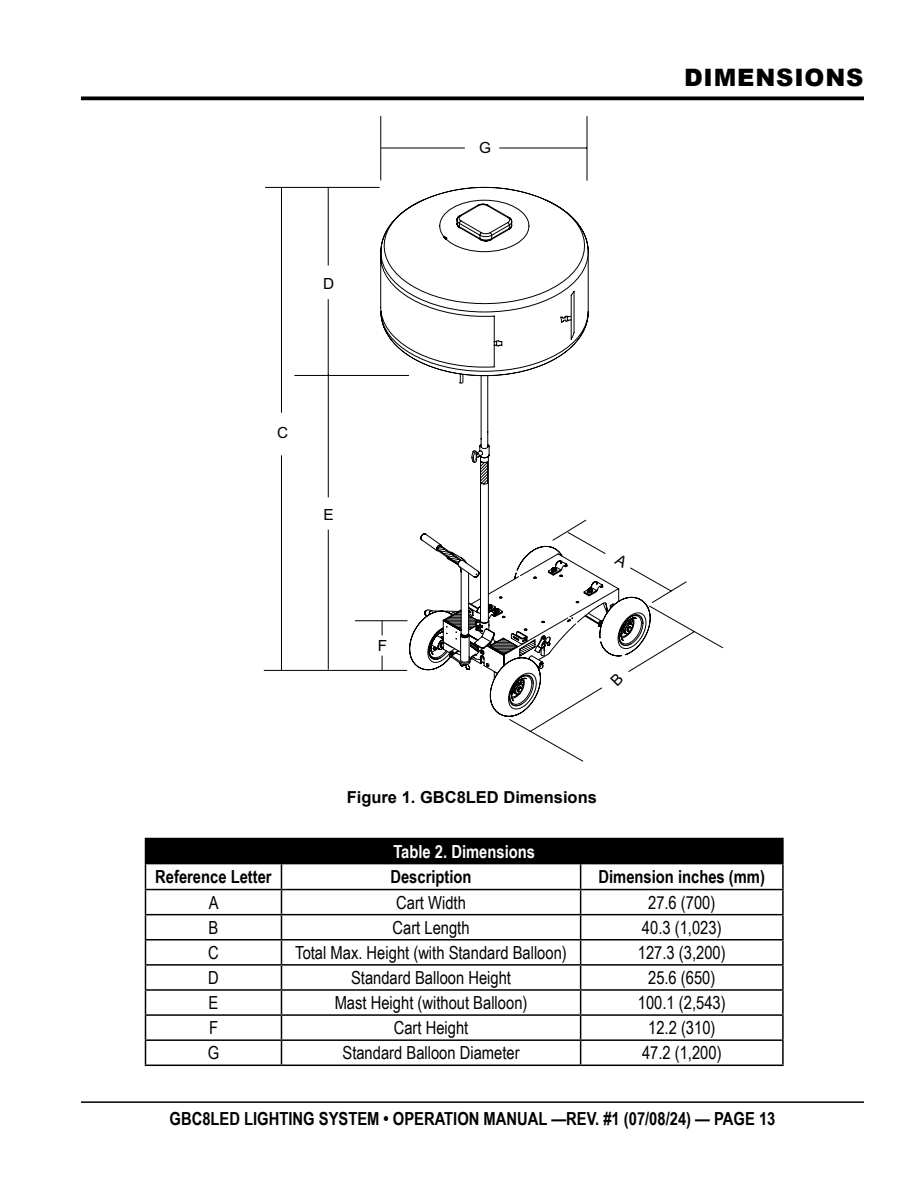
<style>
.page{position:relative;width:918px;height:1188px;background:#fff}
.page>*{position:absolute;margin:0;border:0;box-sizing:border-box;transform-origin:0 0}
.t1{font:900 24px "Arial";letter-spacing:.035em;color:#000}
.t2{font:18px "Arial Narrow";color:#000}
.t3{font:700 18px "Arial Narrow";color:#000}
.t4{font:700 18px "Arial Narrow";color:#fff}
.t5{font:700 16.5px "Arial";color:#000}
.t6{font:15.3px "Arial";color:#000}
</style>
<div class="page">
<hr style="left:81px;top:1101px;width:783px;height:2px;background:#000">
<svg style="left:81px;top:96px;width:783px;height:4px;fill:#000"></svg>
<svg style="left:263px;top:116px;width:461px;height:646px"></svg>
<svg style="left:382px;top:621px;width:1px;height:14px"></svg>
<svg style="left:382px;top:656px;width:1px;height:14px"></svg>
<svg style="left:371px;top:187px;width:227px;height:196px"></svg>
<div style="left:146px;top:838px;width:637px;height:26px;background:#000"></div>
<svg style="left:146px;top:864px;width:636px;height:201px"></svg>
<hr style="left:145px;top:838px;width:136px;height:1px;background:#000">
<hr style="left:581px;top:838px;width:203px;height:1px;background:#000">
<hr style="left:782px;top:839px;width:2px;height:24px;background:#000">
<hr style="left:581px;top:863px;width:203px;height:1px;background:#000">
<hr style="left:782px;top:864px;width:2px;height:25px;background:#000">
<hr style="left:145px;top:889px;width:136px;height:1px;background:#000">
<hr style="left:281px;top:889px;width:300px;height:1px;background:#000">
<hr style="left:581px;top:889px;width:203px;height:1px;background:#000">
<hr style="left:782px;top:890px;width:2px;height:24px;background:#000">
<hr style="left:145px;top:914px;width:136px;height:1px;background:#000">
<hr style="left:281px;top:914px;width:300px;height:1px;background:#000">
<hr style="left:581px;top:914px;width:203px;height:1px;background:#000">
<hr style="left:782px;top:915px;width:2px;height:24px;background:#000">
<hr style="left:145px;top:939px;width:136px;height:2px;background:#000">
<hr style="left:281px;top:939px;width:300px;height:2px;background:#000">
<hr style="left:581px;top:939px;width:203px;height:2px;background:#000">
<hr style="left:782px;top:941px;width:2px;height:23px;background:#000">
<hr style="left:145px;top:964px;width:136px;height:2px;background:#000">
<hr style="left:281px;top:964px;width:300px;height:2px;background:#000">
<hr style="left:581px;top:964px;width:203px;height:2px;background:#000">
<hr style="left:782px;top:966px;width:2px;height:23px;background:#000">
<hr style="left:145px;top:989px;width:136px;height:2px;background:#000">
<hr style="left:281px;top:989px;width:300px;height:2px;background:#000">
<hr style="left:581px;top:989px;width:203px;height:2px;background:#000">
<hr style="left:782px;top:991px;width:2px;height:23px;background:#000">
<hr style="left:145px;top:1014px;width:136px;height:2px;background:#000">
<hr style="left:281px;top:1014px;width:300px;height:2px;background:#000">
<hr style="left:581px;top:1014px;width:203px;height:2px;background:#000">
<hr style="left:782px;top:1016px;width:2px;height:23px;background:#000">
<hr style="left:145px;top:1039px;width:136px;height:2px;background:#000">
<svg style="left:145px;top:839px;width:1px;height:226px"></svg>
<hr style="left:281px;top:1039px;width:300px;height:2px;background:#000">
<svg style="left:281px;top:864px;width:1px;height:201px"></svg>
<hr style="left:581px;top:1039px;width:203px;height:2px;background:#000">
<svg style="left:580px;top:864px;width:1px;height:201px"></svg>
<hr style="left:782px;top:1041px;width:2px;height:24px;background:#000">
<hr style="left:145px;top:1065px;width:136px;height:1px;background:#000">
<hr style="left:281px;top:1065px;width:300px;height:1px;background:#000">
<hr style="left:581px;top:1065px;width:203px;height:1px;background:#000">
<svg style="left:409px;top:444px;width:242px;height:270px"></svg>
<p class="t6" style="left:323px;top:278px;width:13px">D</p>
<p class="t6" style="left:277px;top:427px;width:13px">C</p>
<p class="t6" style="left:324px;top:509px;width:12px">E</p>
<p class="t6" style="left:378px;top:639px;width:11px">F</p>
<p class="t6" style="left:479px;top:142px;width:13px">G</p>
<p class="t5" style="left:347px;top:785px;width:252px">Figure 1. GBC8LED Dimensions</p>
<p class="t4" style="left:393px;top:838px;width:143px">Table 2. Dimensions</p>
<h1 class="t1" style="left:684px;top:60px;width:181px">DIMENSIONS</h1>
<p class="t3" style="left:155px;top:863px;width:118px">Reference Letter</p>
<p class="t3" style="left:390px;top:863px;width:83px">Description</p>
<p class="t3" style="left:599px;top:863px;width:168px">Dimension inches (mm)</p>
<p class="t2" style="left:209px;top:889px;width:11px">A</p>
<p class="t2" style="left:396px;top:889px;width:71px">Cart Width</p>
<p class="t2" style="left:648px;top:889px;width:69px">27.6 (700)</p>
<p class="t2" style="left:209px;top:914px;width:11px">B</p>
<p class="t2" style="left:393px;top:914px;width:79px">Cart Length</p>
<p class="t2" style="left:642px;top:914px;width:81px">40.3 (1,023)</p>
<p class="t2" style="left:208px;top:939px;width:12px">C</p>
<p class="t2" style="left:295px;top:939px;width:273px">Total Max. Height (with Standard Balloon)</p>
<p class="t2" style="left:638px;top:939px;width:89px">127.3 (3,200)</p>
<p class="t2" style="left:208px;top:964px;width:12px">D</p>
<p class="t2" style="left:351px;top:964px;width:162px">Standard Balloon Height</p>
<p class="t2" style="left:648px;top:964px;width:69px">25.6 (650)</p>
<p class="t2" style="left:209px;top:990px;width:11px">E</p>
<p class="t2" style="left:335px;top:990px;width:194px">Mast Height (without Balloon)</p>
<p class="t2" style="left:638px;top:990px;width:89px">100.1 (2,543)</p>
<p class="t2" style="left:209px;top:1015px;width:11px">F</p>
<p class="t2" style="left:394px;top:1015px;width:76px">Cart Height</p>
<p class="t2" style="left:648px;top:1015px;width:69px">12.2 (310)</p>
<p class="t2" style="left:208px;top:1040px;width:13px">G</p>
<p class="t2" style="left:343px;top:1040px;width:179px">Standard Balloon Diameter</p>
<p class="t2" style="left:642px;top:1040px;width:81px">47.2 (1,200)</p>
<p class="t3" style="left:170px;top:1105px;width:607px">GBC8LED LIGHTING SYSTEM • OPERATION MANUAL —REV. #1 (07/08/24) — PAGE 13</p>
</div>
